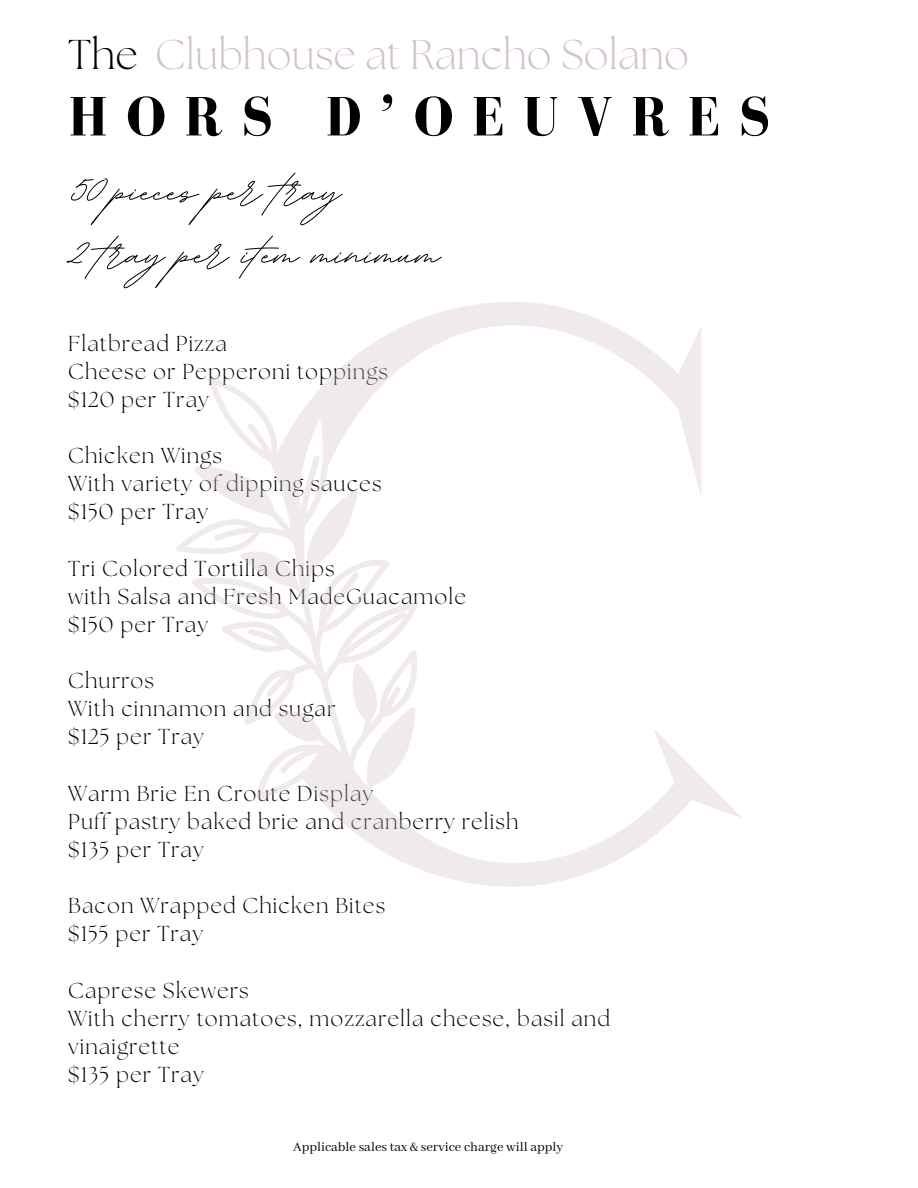
<style>
.page{position:relative;width:918px;height:1188px;background:#fff}
.page>*{position:absolute;margin:0;border:0;box-sizing:border-box;transform-origin:0 0}
.t1{font:700 63px/63px "BD Script";color:#000}
.t2{font:700 56.85px "Bodoni FLF";letter-spacing:.325em;color:#000}
.t3{font:300 41.55px "The Seasons";color:#d4c3c3}
.t4{font:300 21.6px/28.2px "The Seasons";letter-spacing:.05em;color:#000}
.t5{font:14.25px "Abhaya Libre";color:#000}
.s1{color:#000}
</style>
<div class="page">
<svg style="left:176px;top:302px;width:566px;height:585px"></svg>
<h3 class="t3" style="left:68px;top:35px;width:622px"><span class="s1">The</span> Clubhouse at Rancho Solano</h3>
<h2 class="t2" style="left:68px;top:86px;width:703px">HORS D’OEUVRES</h2>
<h1 class="t1" style="left:68px;top:156px;width:373px">50 pieces per tray<br>2 tray per item minimum</h1>
<p class="t4" style="left:68px;top:331px;width:321px">Flatbread Pizza<br>Cheese or Pepperoni toppings $120 per Tray</p>
<p class="t4" style="left:68px;top:443px;width:315px">Chicken Wings<br>With variety of dipping sauces $150 per Tray</p>
<p class="t4" style="left:68px;top:556px;width:399px">Tri Colored Tortilla Chips<br>with Salsa and Fresh MadeGuacamole $150 per Tray</p>
<p class="t4" style="left:68px;top:668px;width:269px">Churros<br>With cinnamon and sugar $125 per Tray</p>
<p class="t4" style="left:68px;top:781px;width:452px">Warm Brie En Croute Display<br>Puff pastry baked brie and cranberry relish $135 per Tray</p>
<p class="t4" style="left:68px;top:893px;width:318px">Bacon Wrapped Chicken Bites $155 per Tray</p>
<p class="t4" style="left:68px;top:978px;width:543px">Caprese Skewers<br>With cherry tomatoes, mozzarella cheese, basil and vinaigrette<br>$135 per Tray</p>
<p class="t5" style="left:293px;top:1139px;width:272px">Applicable sales tax &amp; service charge will apply</p>
</div>
